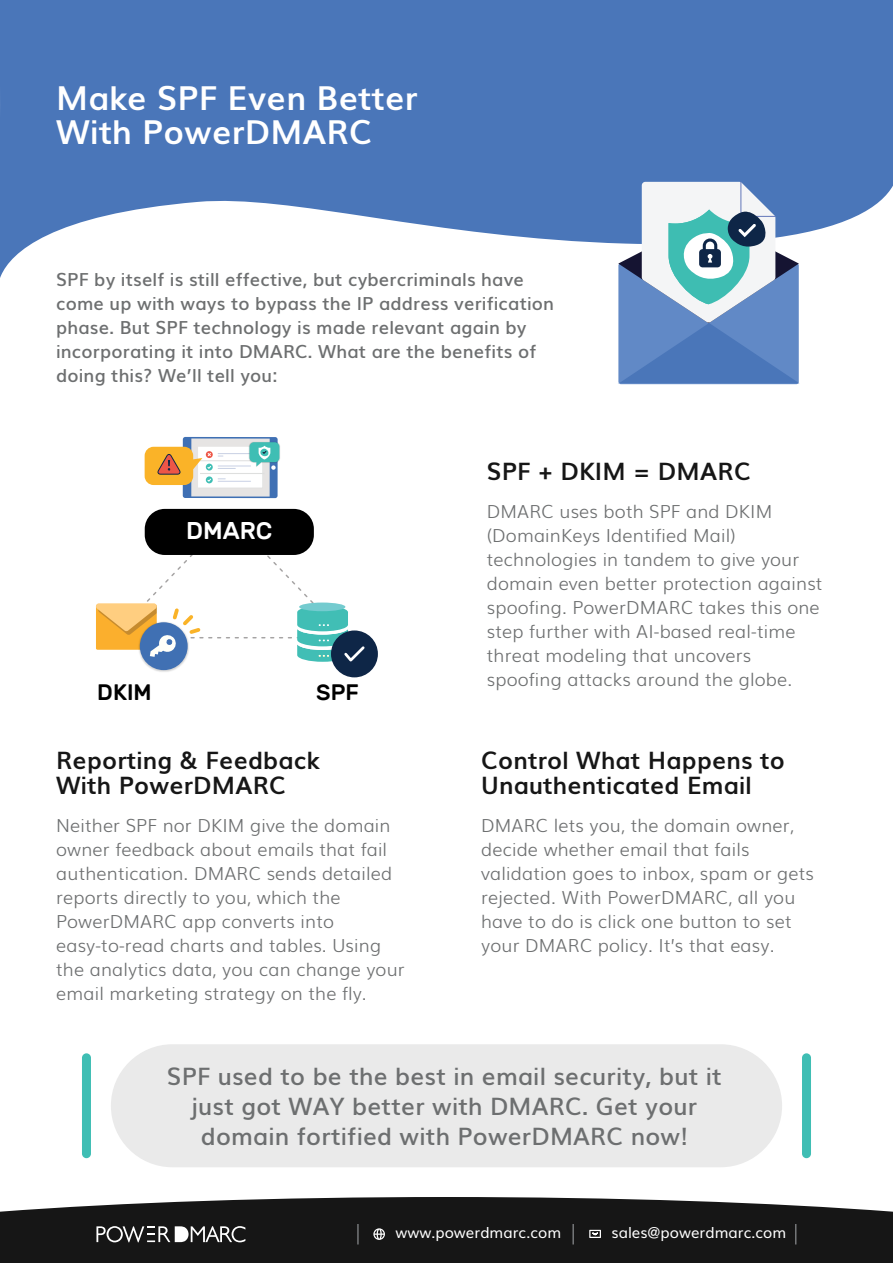
<style>
.page{position:relative;width:893px;height:1263px;background:#fff}
.page>*{position:absolute;margin:0;border:0;box-sizing:border-box;transform-origin:0 0}
.t1{font:700 33px/34.5px "Muli";letter-spacing:.01em;color:#fff}
.t2{font:500 24.15px "Rubik";color:#fff}
.t3{font:600 24px/30px "Muli";letter-spacing:.01em;color:#6d6f70;text-align:center}
.t4{font:700 24px/25.5px "Muli";letter-spacing:.01em;color:#161616}
.t5{font:500 22.35px "Rubik";color:#000}
.t6{font:300 18px/24px "Muli";letter-spacing:.01em;color:#6d6f70}
.t7{font:600 18px/24px "Muli";letter-spacing:.01em;color:#6d6f70}
.t8{font:15px "Muli";color:#fff}
</style>
<div class="page">
<svg style="left:0;top:0;width:893px;height:278px;fill:#4a76b9"></svg>
<svg style="left:0;top:1197px;width:893px;height:66px;background:#272727"></svg>
<svg style="left:96px;top:1226px;width:149px;height:16px"></svg>
<svg style="left:589px;top:1230px;width:12px;height:8px"></svg>
<svg style="left:373px;top:1228px;width:12px;height:12px"></svg>
<hr style="left:572px;top:1224px;width:2px;height:20px;background:#757779">
<svg style="left:795px;top:1224px;width:1px;height:20px"></svg>
<hr style="left:357px;top:1224px;width:2px;height:20px;background:#757779">
<svg style="left:618px;top:182px;width:181px;height:201px"></svg>
<div style="left:145px;top:509px;width:169px;height:46px;background:#000;border-radius:20px"></div>
<div style="left:183px;top:437px;width:95px;height:61px;background:#3f70b4;border-radius:3px"></div>
<div style="left:191px;top:438px;width:79px;height:59px;background:#e6e4e3"></div>
<div style="left:198px;top:447px;width:64px;height:41px;background:#fff"></div>
<hr style="left:200px;top:460px;width:64px;height:1px;background:#dedfde">
<hr style="left:200px;top:473px;width:64px;height:1px;background:#dedfde">
<hr style="left:218px;top:453px;width:33px;height:1px;background:#c8d0e4">
<hr style="left:218px;top:465px;width:33px;height:1px;background:#c8d0e4">
<svg style="left:218px;top:468px;width:17px;height:1px"></svg>
<hr style="left:218px;top:481px;width:33px;height:1px;background:#c8d0e4">
<img style="left:279px;top:444px;width:1px;height:17px">
<svg style="left:249px;top:442px;width:30px;height:28px"></svg>
<svg style="left:145px;top:447px;width:67px;height:38px"></svg>
<div style="left:331px;top:630px;width:47px;height:47px;background:#0e2647;border-radius:50%"></div>
<img style="left:145px;top:664px;width:37px;height:8px">
<div style="left:140px;top:622px;width:48px;height:48px;background:#4070b3;border-radius:50%"></div>
<svg style="left:96px;top:514px;width:271px;height:150px"></svg>
<div style="left:299px;top:602px;width:46px;height:9px;background:#74cbcf;border-radius:50%"></div>
<div style="left:111px;top:1044px;width:671px;height:123px;background:#eaeaea;border-radius:62px"></div>
<div style="left:82px;top:1053px;width:9px;height:105px;background:#3fbeb4;border-radius:4px"></div>
<div style="left:802px;top:1053px;width:9px;height:105px;background:#3fbeb4;border-radius:4px"></div>
<h1 class="t1" style="left:56px;top:79px;width:363px">Make SPF Even Better<br>With PowerDMARC</h1>
<p class="t7" style="left:56px;top:266px;width:499px">SPF by itself is still effective, but cybercriminals have come up with ways to bypass the IP address verification phase. But SPF technology is made relevant again by incorporating it into DMARC. What are the benefits of doing this? We’ll tell you:</p>
<h2 class="t2" style="left:186px;top:517px;width:88px">DMARC</h2>
<p class="t5" style="left:97px;top:679px;width:56px">DKIM</p>
<p class="t5" style="left:316px;top:679px;width:44px">SPF</p>
<h3 class="t4" style="left:56px;top:746px;width:265px">Reporting &amp; Feedback<br>With PowerDMARC</h3>
<p class="t6" style="left:56px;top:812px;width:350px">Neither SPF nor DKIM give the domain owner feedback about emails that fail authentication. DMARC sends detailed reports directly to you, which the PowerDMARC app converts into easy-to-read charts and tables. Using the analytics data, you can change your email marketing strategy on the fly.</p>
<h3 class="t4" style="left:487px;top:457px;width:266px">SPF + DKIM = DMARC</h3>
<p class="t6" style="left:487px;top:498px;width:337px">DMARC uses both SPF and DKIM (DomainKeys Identified Mail) technologies in tandem to give your domain even better protection against spoofing. PowerDMARC takes this one step further with AI-based real-time threat modeling that uncovers spoofing attacks around the globe.</p>
<h3 class="t4" style="left:481px;top:746px;width:305px">Control What Happens to<br>Unauthenticated Email</h3>
<p class="t6" style="left:481px;top:812px;width:334px">DMARC lets you, the domain owner, decide whether email that fails validation goes to inbox, spam or gets rejected. With PowerDMARC, all you have to do is click one button to set your DMARC policy. It’s that easy.</p>
<h3 class="t3" style="left:167px;top:1060px;width:556px">SPF used to be the best in email security, but it just got WAY better with DMARC. Get your domain fortified with PowerDMARC now!</h3>
<p class="t8" style="left:396px;top:1221px;width:167px">www.powerdmarc.com</p>
<p class="t8" style="left:612px;top:1220px;width:176px">sales@powerdmarc.com</p>
</div>
